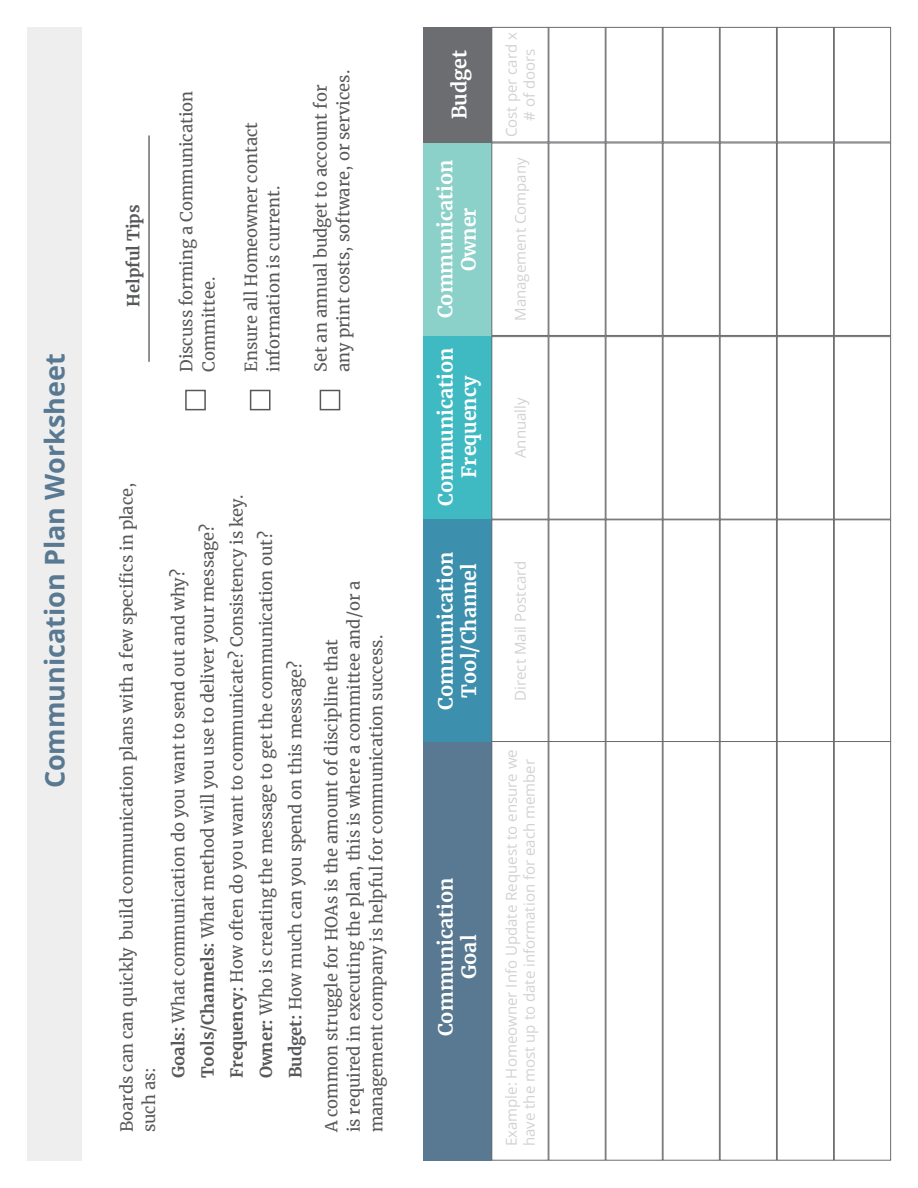
<style>
.page{position:relative;width:918px;height:1188px;background:#fff}
.page>*{position:absolute;margin:0;border:0;box-sizing:border-box;transform-origin:0 0}
.t1{font:700 27px "Open Sans";color:#587991}
.t2{font:700 19.5px "Merriweather";color:#fff}
.t3{font:16.5px/22.5px "Merriweather";color:#57585a}
.t4{font:700 16.5px "Merriweather";color:#57585a}
.t5{font:15px/18px "Open Sans";color:#d1d2d4}
.s1{font-weight:700}
</style>
<div class="page">
<div style="left:28px;top:27px;width:54px;height:1134px;background:#eee"></div>
<div style="left:423px;top:741px;width:68px;height:420px;background:#587991"></div>
<div style="left:423px;top:336px;width:68px;height:184px;background:#40bac2"></div>
<div style="left:423px;top:519px;width:68px;height:223px;background:#3c90ae"></div>
<div style="left:423px;top:143px;width:68px;height:193px;background:#8bd1ca"></div>
<div style="left:423px;top:27px;width:68px;height:115px;background:#6c6d70"></div>
<div style="left:491px;top:741px;width:58px;height:420px;border:1px solid #6c6d70"></div>
<div style="left:549px;top:741px;width:57px;height:420px;border:1px solid #6c6d70"></div>
<div style="left:606px;top:741px;width:57px;height:420px;border:1px solid #6c6d70"></div>
<div style="left:663px;top:741px;width:57px;height:420px;border:1px solid #6c6d70"></div>
<div style="left:720px;top:741px;width:57px;height:420px;border:1px solid #6c6d70"></div>
<div style="left:777px;top:741px;width:57px;height:420px;border:1px solid #6c6d70"></div>
<div style="left:834px;top:741px;width:57px;height:420px;border:1px solid #6c6d70"></div>
<div style="left:491px;top:519px;width:58px;height:223px;border:1px solid #6c6d70"></div>
<div style="left:549px;top:519px;width:57px;height:223px;border:1px solid #6c6d70"></div>
<div style="left:606px;top:519px;width:57px;height:223px;border:1px solid #6c6d70"></div>
<div style="left:663px;top:519px;width:57px;height:223px;border:1px solid #6c6d70"></div>
<div style="left:720px;top:519px;width:57px;height:223px;border:1px solid #6c6d70"></div>
<div style="left:777px;top:519px;width:57px;height:223px;border:1px solid #6c6d70"></div>
<div style="left:834px;top:519px;width:57px;height:223px;border:1px solid #6c6d70"></div>
<div style="left:491px;top:336px;width:58px;height:184px;border:1px solid #6c6d70"></div>
<div style="left:549px;top:336px;width:57px;height:184px;border:1px solid #6c6d70"></div>
<div style="left:606px;top:336px;width:57px;height:184px;border:1px solid #6c6d70"></div>
<div style="left:663px;top:336px;width:57px;height:184px;border:1px solid #6c6d70"></div>
<div style="left:720px;top:336px;width:57px;height:184px;border:1px solid #6c6d70"></div>
<div style="left:777px;top:336px;width:57px;height:184px;border:1px solid #6c6d70"></div>
<div style="left:834px;top:336px;width:57px;height:184px;border:1px solid #6c6d70"></div>
<div style="left:491px;top:143px;width:58px;height:193px;border:1px solid #6c6d70"></div>
<div style="left:491px;top:27px;width:58px;height:115px;border:1px solid #6c6d70"></div>
<div style="left:549px;top:143px;width:57px;height:193px;border:1px solid #6c6d70"></div>
<div style="left:549px;top:27px;width:57px;height:115px;border:1px solid #6c6d70"></div>
<div style="left:606px;top:143px;width:57px;height:193px;border:1px solid #6c6d70"></div>
<div style="left:606px;top:27px;width:57px;height:115px;border:1px solid #6c6d70"></div>
<div style="left:663px;top:143px;width:57px;height:193px;border:1px solid #6c6d70"></div>
<div style="left:663px;top:27px;width:57px;height:115px;border:1px solid #6c6d70"></div>
<div style="left:720px;top:143px;width:57px;height:193px;border:1px solid #6c6d70"></div>
<div style="left:720px;top:27px;width:57px;height:115px;border:1px solid #6c6d70"></div>
<div style="left:777px;top:143px;width:57px;height:193px;border:1px solid #6c6d70"></div>
<div style="left:777px;top:27px;width:57px;height:115px;border:1px solid #6c6d70"></div>
<div style="left:834px;top:143px;width:57px;height:193px;border:1px solid #6c6d70"></div>
<div style="left:834px;top:27px;width:57px;height:115px;border:1px solid #6c6d70"></div>
<hr style="left:148px;top:135px;width:2px;height:227px;background:#6c6d70">
<div style="left:185px;top:390px;width:21px;height:20px;border:2px solid #57585a"></div>
<div style="left:250px;top:390px;width:21px;height:20px;border:2px solid #57585a"></div>
<div style="left:320px;top:390px;width:20px;height:20px;border:2px solid #57585a"></div>
<p class="t1" style="left:36px;top:788px;width:437px;rotate:-90deg">Communication Plan Worksheet</p>
<p class="t4" style="left:122px;top:307px;width:104px;rotate:-90deg">Helpful Tips</p>
<p class="t3" style="left:175px;top:372px;width:283px;rotate:-90deg">Discuss forming a Communication<br>Committee.</p>
<p class="t3" style="left:239px;top:372px;width:252px;rotate:-90deg">Ensure all Homeowner contact</p>
<p class="t3" style="left:262px;top:372px;width:188px;rotate:-90deg">information is current.</p>
<p class="t3" style="left:309px;top:372px;width:303px;rotate:-90deg">Set an annual budget to account for any print costs, software, or services.</p>
<p class="t3" style="left:115px;top:1132px;width:652px;rotate:-90deg">Boards can can quickly build communication plans with a few specifics in place, such as:</p>
<p class="t3" style="left:167px;top:1078px;width:511px;rotate:-90deg"><span class="s1">Goals:</span> What communication do you want to send out and why?</p>
<p class="t3" style="left:196px;top:1078px;width:556px;rotate:-90deg"><span class="s1">Tools/Channels:</span> What method will you use to deliver your message?</p>
<p class="t3" style="left:225px;top:1078px;width:586px;rotate:-90deg"><span class="s1">Frequency:</span> How often do you want to communicate? Consistency is key.</p>
<p class="t3" style="left:255px;top:1078px;width:549px;rotate:-90deg"><span class="s1">Owner:</span> Who is creating the message to get the communication out?</p>
<p class="t3" style="left:284px;top:1078px;width:419px;rotate:-90deg"><span class="s1">Budget:</span> How much can you spend on this message?</p>
<p class="t3" style="left:342px;top:1132px;width:553px;rotate:-90deg">is required in executing the plan, this is where a committee and/or a</p>
<p class="t3" style="left:365px;top:1132px;width:499px;rotate:-90deg">management company is helpful for communication success.</p>
<p class="t3" style="left:320px;top:1132px;width:495px;rotate:-90deg">A common struggle for HOAs is the amount of discipline that</p>
<p class="t2" style="left:446px;top:119px;width:71px;rotate:-90deg">Budget</p>
<p class="t2" style="left:432px;top:318px;width:160px;rotate:-90deg">Communication</p>
<p class="t2" style="left:455px;top:271px;width:65px;rotate:-90deg">Owner</p>
<p class="t2" style="left:432px;top:506px;width:160px;rotate:-90deg">Communication</p>
<p class="t2" style="left:456px;top:478px;width:104px;rotate:-90deg">Frequency</p>
<p class="t2" style="left:432px;top:710px;width:160px;rotate:-90deg">Communication</p>
<p class="t2" style="left:456px;top:698px;width:136px;rotate:-90deg">Tool/Channel</p>
<p class="t2" style="left:432px;top:1036px;width:160px;rotate:-90deg">Communication</p>
<p class="t2" style="left:456px;top:979px;width:46px;rotate:-90deg">Goal</p>
<p class="t5" style="left:502px;top:137px;width:107px;text-align:center;rotate:-90deg">Cost per card x # of doors</p>
<p class="t5" style="left:511px;top:321px;width:165px;rotate:-90deg">Management Company</p>
<p class="t5" style="left:511px;top:458px;width:62px;rotate:-90deg">Annually</p>
<p class="t5" style="left:511px;top:701px;width:142px;rotate:-90deg">Direct Mail Postcard</p>
<p class="t5" style="left:502px;top:1146px;width:398px;rotate:-90deg">Example: Homeowner Info Update Request to ensure we have the most up to date information for each member</p>
</div>
